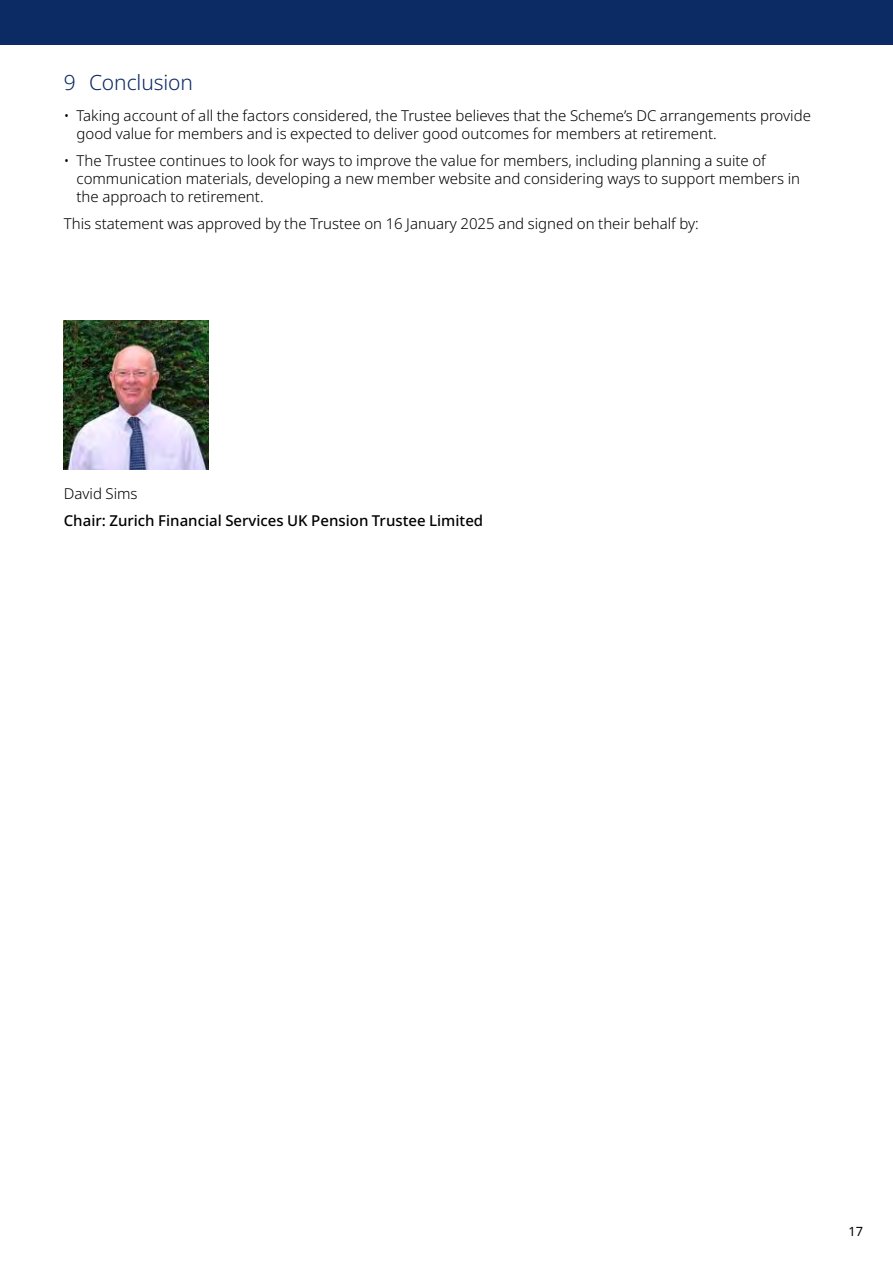
<style>
.page{position:relative;width:893px;height:1263px;background:#fff}
.page>*{position:absolute;margin:0;border:0;box-sizing:border-box;transform-origin:0 0}
._14_16_Noto_Sans_Light{font:300 21px "Noto Sans";letter-spacing:-.005em;color:#0c2a64}
._10_12_Noto_Sans_Light_indent_3mm{font:300 15px/18px "Noto Sans";color:#000}
._10_12_Noto_Sans_Light{font:300 15px "Noto Sans";color:#000}
._10_12_Noto_Sans_Light-2{font:500 15px "Noto Sans";color:#000}
.t1{font:12.75px "Noto Sans";color:#000}
</style>
<div class="page">
<img style="left:64px;top:321px;width:144px;height:148px">
<div style="left:0;top:0;width:893px;height:45px;background:#0c2a64"></div>
<p class="_14_16_Noto_Sans_Light" style="left:64px;top:68px;width:131px">9 Conclusion</p>
<p class="_10_12_Noto_Sans_Light_indent_3mm" style="left:77px;top:107px;width:736px;text-indent:-13px">• Taking account of all the factors considered, the Trustee believes that the Scheme’s DC arrangements provide good value for members and is expected to deliver good outcomes for members at retirement.</p>
<p class="_10_12_Noto_Sans_Light_indent_3mm" style="left:77px;top:152px;width:725px;text-indent:-13px">• The Trustee continues to look for ways to improve the value for members, including planning a suite of communication materials, developing a new member website and considering ways to support members in the approach to retirement.</p>
<p class="_10_12_Noto_Sans_Light" style="left:64px;top:213px;width:636px">This statement was approved by the Trustee on 16 January 2025 and signed on their behalf by:</p>
<p class="_10_12_Noto_Sans_Light" style="left:64px;top:483px;width:75px">David Sims</p>
<p class="_10_12_Noto_Sans_Light-2" style="left:64px;top:510px;width:421px">Chair: Zurich Financial Services UK Pension Trustee Limited</p>
<p class="t1" style="left:849px;top:1222px;width:16px">17</p>
</div>
